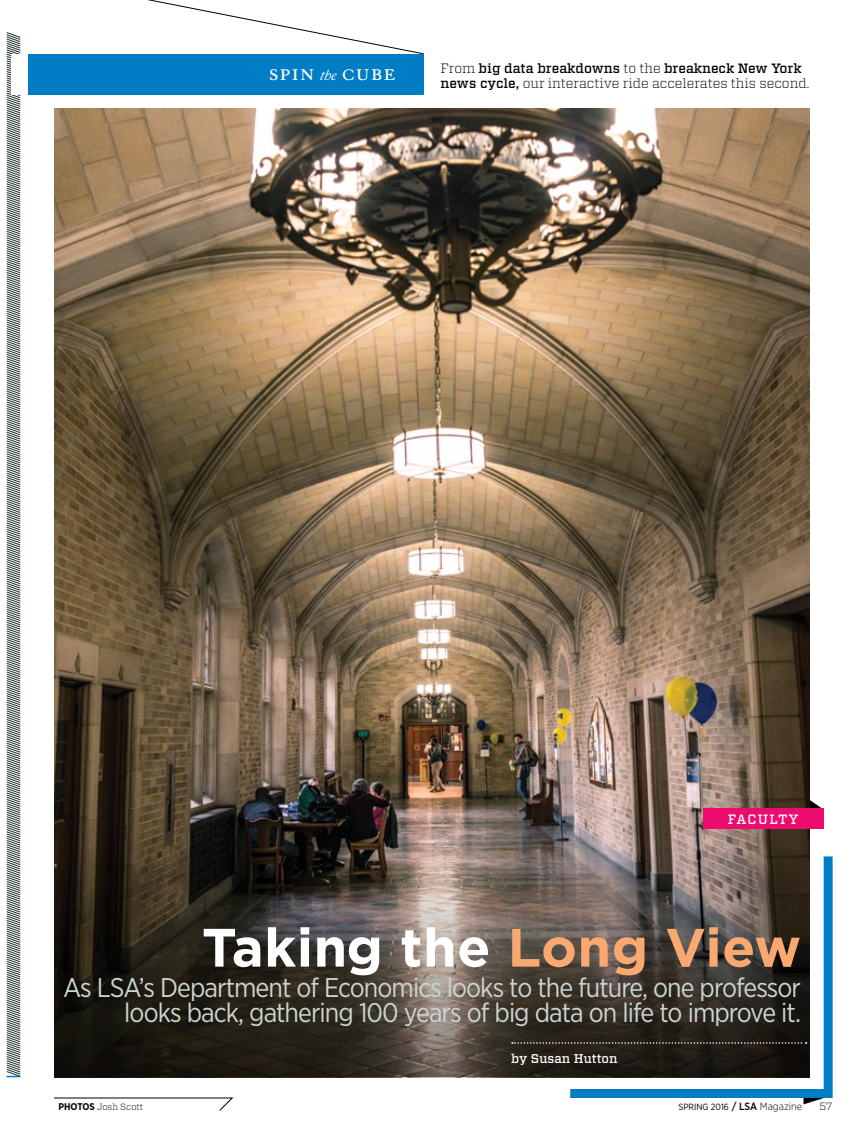
<style>
.page{position:relative;width:864px;height:1134px;background:#fff}
.page>*{position:absolute;margin:0;border:0;box-sizing:border-box;transform-origin:0 0}
.t1{font:700 54px "Gotham";letter-spacing:.01em;color:#fff}
.t2{font:27px/25.5px "Gotham Narrow";letter-spacing:-.035em;color:#cbd4d1;text-align:right}
.t3{font:500 19.5px "Replay Pro";letter-spacing:.02em;color:#fff}
.t4{font:300 13.5px/15px "Vitesse";color:#000}
.t5{font:500 13.5px "Vitesse";letter-spacing:.09em;color:#fff}
.t6{font:500 12.75px "Vitesse";color:#fff}
.t7{font:300 10.5px "Vitesse";color:#000}
.t8{font:9px "Gotham Narrow";color:#000}
.t9{font:300 9px "Vitesse";color:#000}
.s1{font-weight:400;font-style:italic;font-size:13.5px}
.s2{font-weight:500}
.s3{color:#f9a870}
.s4{font-family:"Gotham Narrow";font-weight:700;font-size:9.75px}
.s5{font-weight:500;font-size:10.5px}
.s6{font-weight:300;font-size:10.5px}
</style>
<div class="page">
<hr style="left:423px;top:54px;width:1px;height:41px;background:#000">
<svg style="left:6px;top:32px;width:15px;height:1045px;background:#909999"></svg>
<div style="left:11px;top:54px;width:13px;height:40px;background:#fff"></div>
<div style="left:28px;top:54px;width:395px;height:40px;background:#007dc5"></div>
<svg style="left:147px;top:0;width:277px;height:54px"></svg>
<svg style="left:561px;top:856px;width:272px;height:246px"></svg>
<svg style="left:804px;top:1098px;width:20px;height:6px"></svg>
<svg style="left:54px;top:1098px;width:179px;height:13px"></svg>
<img style="left:54px;top:108px;width:756px;height:689px">
<svg style="left:54px;top:797px;width:756px;height:280px;background:#473f37"></svg>
<svg style="left:810px;top:800px;width:12px;height:9px"></svg>
<div style="left:703px;top:809px;width:121px;height:20px;background:#ed0c6e"></div>
<svg style="left:512px;top:1042px;width:295px;height:2px"></svg>
<p class="t3" style="left:269px;top:62px;width:129px">spin <span class="s1">the</span> cube</p>
<p class="t4" style="left:441px;top:60px;width:370px">From <span class="s2">big data breakdowns</span> to the <span class="s2">breakneck New York news cycle,</span> our interactive ride accelerates this second.</p>
<p class="t5" style="left:728px;top:810px;width:72px">FACULTY</p>
<h1 class="t1" style="left:202px;top:912px;width:601px">Taking the <span class="s3">Long View</span></h1>
<p class="t2" style="left:63px;top:974px;width:740px">As LSA’s Department of Economics looks to the future, one professor looks back, gathering 100 years of big data on life to improve it.</p>
<p class="t6" style="left:511px;top:1050px;width:108px">by Susan Hutton</p>
<p class="t9" style="left:58px;top:1101px;width:86px"><span class="s4">PHOTOS</span> Josh Scott</p>
<p class="t8" style="left:678px;top:1102px;width:125px">SPRING 2016 <span class="s5">/ LSA</span> <span class="s6">Magazine</span></p>
<p class="t7" style="left:819px;top:1099px;width:15px">57</p>
</div>
